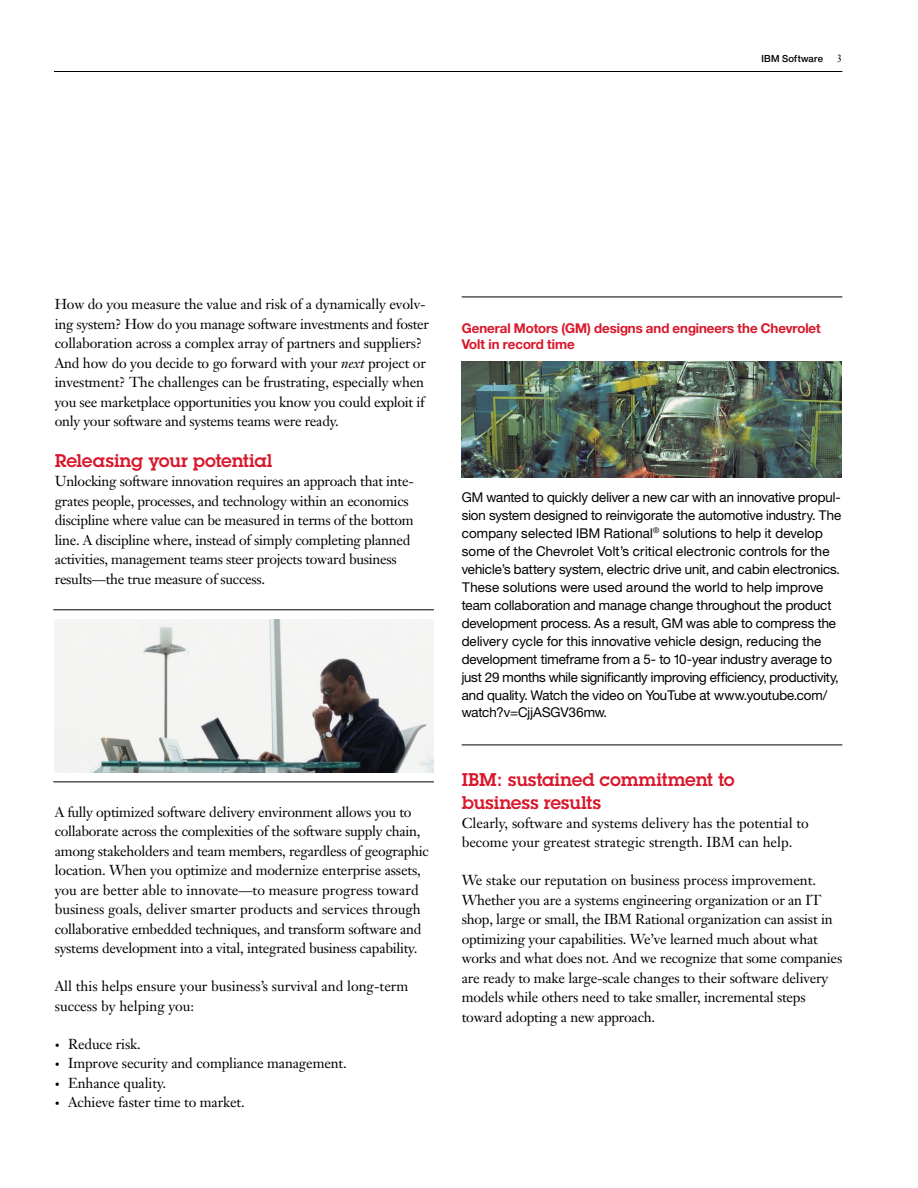
<style>
.page{position:relative;width:918px;height:1188px;background:#fff}
.page>*{position:absolute;margin:0;border:0;box-sizing:border-box;transform-origin:0 0}
._2A_head__color{font:600 18px/22.5px "Lubalinfor IBM";color:#d9182c}
._2C_body{font:14.25px/19.5px "Janson Text LT Pro";letter-spacing:-.015em;color:#000}
._2D_body_bulleted_1{font:14.25px "Janson Text LT Pro";letter-spacing:-.01em;color:#000}
._2D_body_bulleted__l{font:14.25px "Janson Text LT Pro";letter-spacing:-.01em;color:#000}
._4B_boxed_body__last{font:13.5px/18px "Helv Neuefor IBM";color:#000}
._4A_boxed_head__colo{font:700 13.5px/16.5px "Helv Neuefor IBM";color:#d9182c}
.t1{font:10.5px "Janson Text LT Pro";color:#000}
.t2{font:500 9.75px "Helv Neuefor IBM";letter-spacing:.02em;color:#000}
.s1{font-style:italic}
.s2{font-size:9.75px}
</style>
<div class="page">
<hr style="left:54px;top:71px;width:788px;height:1px;background:#000">
<hr style="left:462px;top:297px;width:380px;height:1px;background:#000">
<hr style="left:462px;top:745px;width:380px;height:1px;background:#000">
<img style="left:462px;top:362px;width:380px;height:116px">
<img style="left:55px;top:620px;width:379px;height:152px">
<hr style="left:53px;top:609px;width:381px;height:1px;background:#000">
<hr style="left:53px;top:782px;width:381px;height:1px;background:#000">
<p class="t2" style="left:762px;top:53px;width:63px">IBM Software</p>
<p class="t1" style="left:837px;top:52px;width:7px">3</p>
<p class="_2C_body" style="left:55px;top:294px;width:376px">How do you measure the value and risk of a dynamically evolv&shy;ing system? How do you manage software investments and foster collaboration across a complex array of partners and suppliers?<br>And how do you decide to go forward with your <span class="s1">next</span> project or investment? The challenges can be frustrating, especially when you see marketplace opportunities you know you could exploit if only your software and systems teams were ready.</p>
<p class="_2A_head__color" style="left:55px;top:449px;width:219px">Releasing your potential</p>
<p class="_2C_body" style="left:55px;top:472px;width:361px">Unlocking software innovation requires an approach that inte&shy;grates people, processes, and technology within an economics discipline where value can be measured in terms of the bottom line. A discipline where, instead of simply completing planned activities, management teams steer projects toward business results—the true measure of success.</p>
<p class="_2C_body" style="left:55px;top:802px;width:376px">A fully optimized software delivery environment allows you to collaborate across the complexities of the software supply chain, among stakeholders and team members, regardless of geographic location. When you optimize and modernize enterprise assets, you are better able to innovate—to measure progress toward business goals, deliver smarter products and services through collaborative embedded techniques, and transform software and systems development into a vital, integrated business capability.</p>
<p class="_2C_body" style="left:55px;top:976px;width:355px">All this helps ensure your business’s survival and long-term success by helping you:</p>
<p class="_2D_body_bulleted_1" style="left:55px;top:1035px;width:88px"><span class="s2">•</span> Reduce risk.</p>
<p class="_2D_body_bulleted_1" style="left:55px;top:1054px;width:294px"><span class="s2">•</span> Improve security and compliance management.</p>
<p class="_2D_body_bulleted_1" style="left:55px;top:1074px;width:113px"><span class="s2">•</span> Enhance quality.</p>
<p class="_2D_body_bulleted__l" style="left:55px;top:1093px;width:192px"><span class="s2">•</span> Achieve faster time to market.</p>
<p class="_4A_boxed_head__colo" style="left:462px;top:319px;width:361px">General Motors (GM) designs and engineers the Chevrolet<br>Volt in record time</p>
<p class="_4B_boxed_body__last" style="left:462px;top:487px;width:381px">GM wanted to quickly deliver a new car with an innovative propul&shy;sion system designed to reinvigorate the automotive industry. The company selected IBM Rational<sup>®</sup> solutions to help it develop some of the Chevrolet Volt’s critical electronic controls for the vehicle’s battery system, electric drive unit, and cabin electronics.<br>These solutions were used around the world to help improve team collaboration and manage change throughout the product development process. As a result, GM was able to compress the delivery cycle for this innovative vehicle design, reducing the development timeframe from a 5- to 10-year industry average to just 29 months while significantly improving efficiency, productivity, and quality. Watch the video on YouTube at www.youtube.com/ watch?v=CjjASGV36mw.</p>
<p class="_2A_head__color" style="left:462px;top:768px;width:274px">IBM: sustained commitment to business results</p>
<p class="_2C_body" style="left:462px;top:813px;width:349px">Clearly, software and systems delivery has the potential to become your greatest strategic strength. IBM can help.</p>
<p class="_2C_body" style="left:462px;top:871px;width:382px">We stake our reputation on business process improvement.<br>Whether you are a systems engineering organization or an IT shop, large or small, the IBM Rational organization can assist in optimizing your capabilities. We’ve learned much about what works and what does not. And we recognize that some companies are ready to make large-scale changes to their software delivery models while others need to take smaller, incremental steps toward adopting a new approach.</p>
</div>
